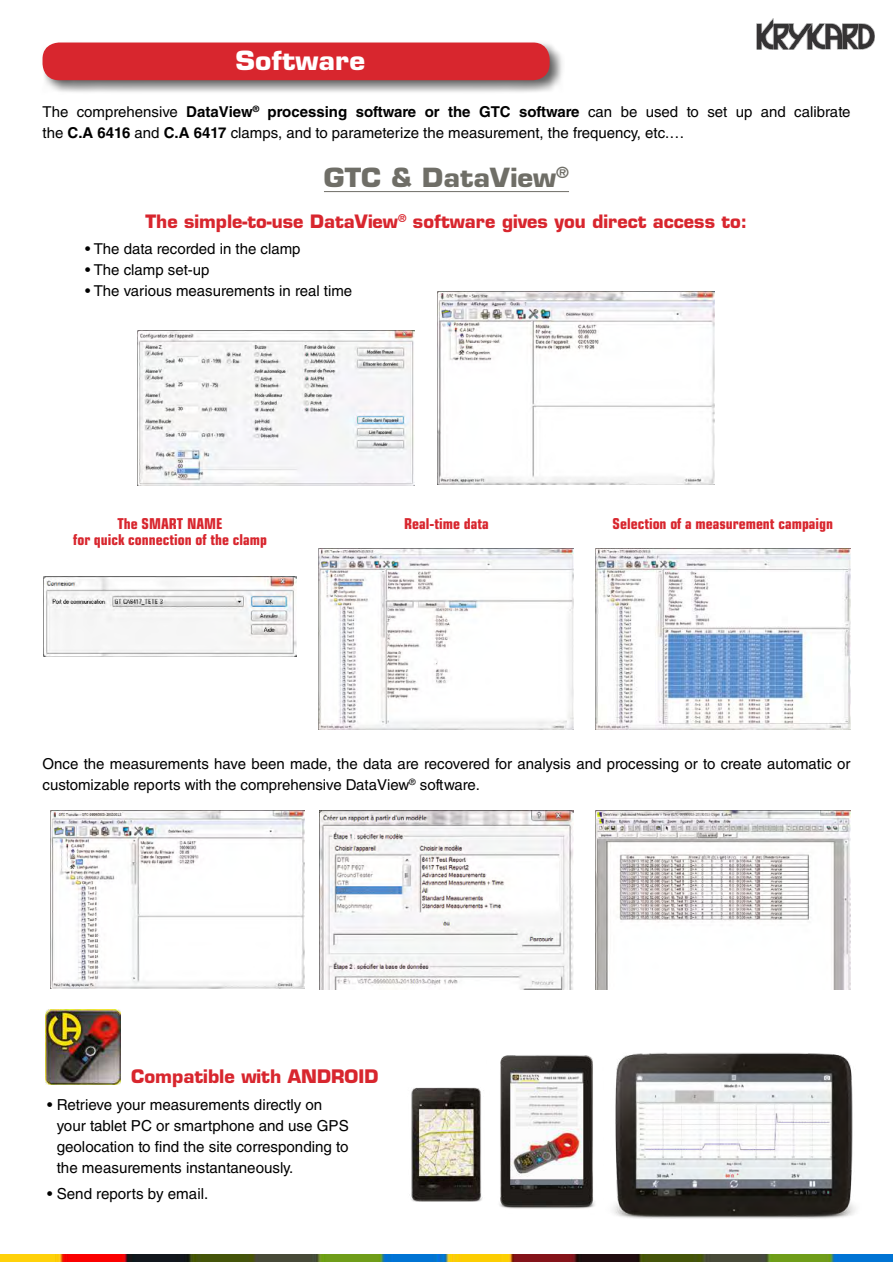
<style>
.page{position:relative;width:893px;height:1263px;background:#fff}
.page>*{position:absolute;margin:0;border:0;box-sizing:border-box;transform-origin:0 0}
.t1{font:700 25.8px "Eurostile LT Std";color:#6f6e67;scale:1.07 1}
.t2{font:700 25.8px "Eurostile LT Std";color:#fff;scale:1.07 1}
.t3{font:700 18.15px "Eurostile LT Std";color:#d8262e}
.t4{font:700 18px "Eurostile LT Std";color:#d8262e}
.t5{font:15.15px/21.1px "Helvetica LT Std";color:#000}
.t6{font:15px/21px "Helvetica LT Std";color:#000}
.t7{font:700 condensed 15px/15px "Eurostile LT Std";color:#d8262e;text-align:center}
.s1{font-weight:700}
</style>
<div class="page">
<div style="left:40px;top:40px;width:524px;height:55px;background:#000;opacity:.6"></div>
<div style="left:43px;top:43px;width:507px;height:37px;background:#d8262e;border-radius:16px"></div>
<hr style="left:324px;top:191px;width:245px;height:1px;background:#6f6e67">
<img style="left:138px;top:331px;width:277px;height:155px">
<img style="left:43px;top:577px;width:254px;height:80px">
<img style="left:320px;top:811px;width:254px;height:178px">
<img style="left:319px;top:548px;width:255px;height:182px">
<img style="left:50px;top:811px;width:255px;height:177px">
<img style="left:595px;top:548px;width:255px;height:182px">
<img style="left:595px;top:811px;width:255px;height:178px">
<img style="left:438px;top:292px;width:277px;height:193px">
<img style="left:499px;top:1055px;width:96px;height:154px">
<img style="left:613px;top:1052px;width:243px;height:167px">
<img style="left:411px;top:1087px;width:72px;height:114px">
<img style="left:46px;top:1010px;width:75px;height:75px">
<img style="left:1px;top:1255px;width:892px;height:6px">
<img style="left:756px;top:18px;width:119px;height:31px">
<h1 class="t2" style="left:235px;top:44px;width:123px">Software</h1>
<p class="t6" style="left:43px;top:101px;width:809px">The comprehensive <span class="s1">DataView</span><sup>®</sup> <span class="s1">processing software or the GTC software</span> can be used to set up and calibrate the <span class="s1">C.A 6416</span> and <span class="s1">C.A 6417</span> clamps, and to parameterize the measurement, the frequency, etc.…</p>
<h1 class="t1" style="left:324px;top:162px;width:231px">GTC &amp; DataView<sup>®</sup></h1>
<p class="t4" style="left:146px;top:211px;width:603px">The simple-to-use DataView<sup>®</sup> software gives you direct access to:</p>
<p class="t6" style="left:85px;top:238px;width:217px">• The data recorded in the clamp</p>
<p class="t6" style="left:85px;top:259px;width:126px">• The clamp set-up</p>
<p class="t6" style="left:85px;top:280px;width:269px">• The various measurements in real time</p>
<p class="t7" style="left:73px;top:517px;width:195px">The SMART NAME<br>for quick connection of the clamp</p>
<p class="t7" style="left:404px;top:517px;width:86px">Real-time data</p>
<p class="t7" style="left:613px;top:517px;width:222px">Selection of a measurement campaign</p>
<p class="t6" style="left:43px;top:753px;width:809px">Once the measurements have been made, the data are recovered for analysis and processing or to create automatic or customizable reports with the comprehensive DataView<sup>®</sup> software.</p>
<p class="t3" style="left:131px;top:1065px;width:249px">Compatible with ANDROID</p>
<p class="t5" style="left:57px;top:1094px;width:294px;text-indent:-10px">• Retrieve your measurements directly on your tablet PC or smartphone and use GPS geolocation to find the site corresponding to the measurements instantaneously.</p>
<p class="t5" style="left:47px;top:1183px;width:163px">• Send reports by email.</p>
</div>
